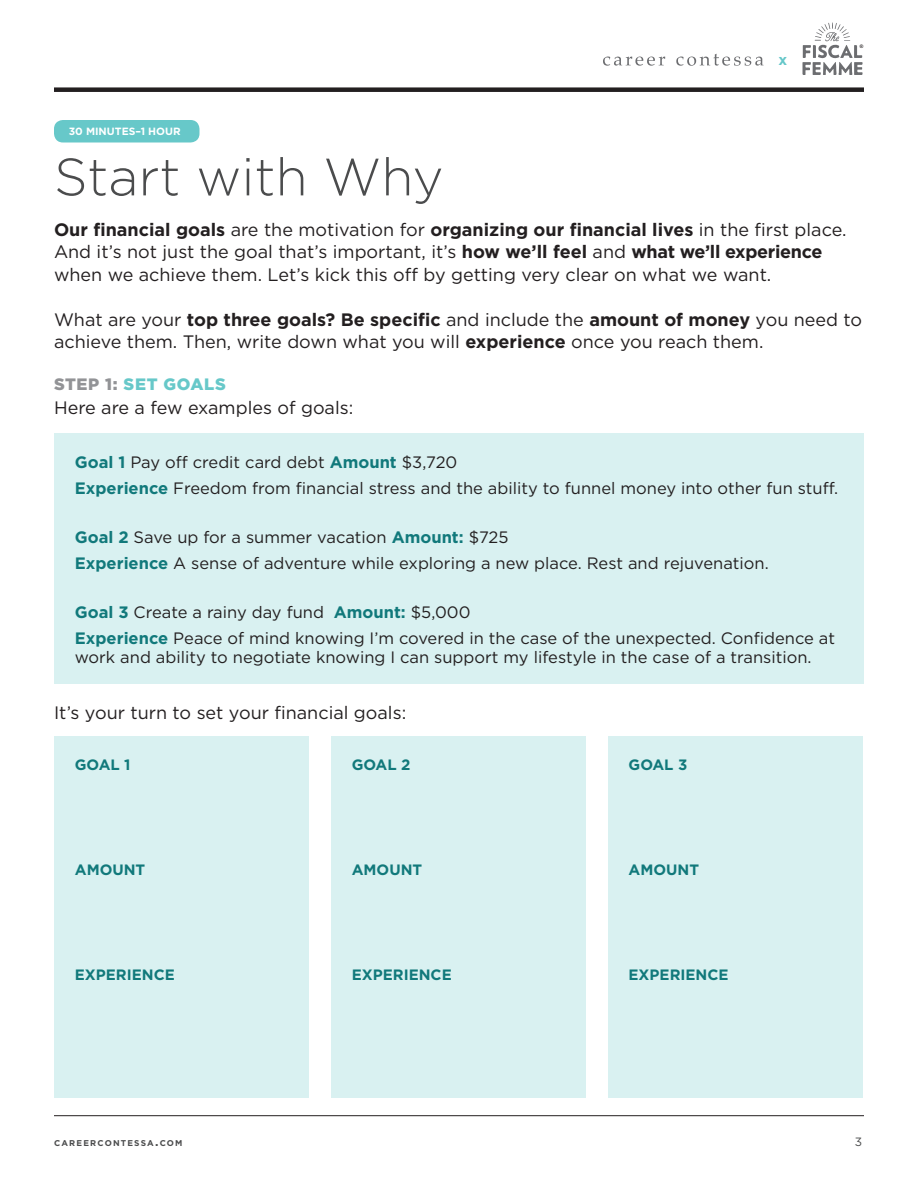
<style>
.page{position:relative;width:918px;height:1188px;background:#fff}
.page>*{position:absolute;margin:0;border:0;box-sizing:border-box;transform-origin:0 0}
.t1{font:300 52.5px "Gotham";color:#4b4c4d}
.t2{font:18px/22.5px "Gotham";color:#231f20}
.t3{font:16.5px/25.5px "Gotham";color:#231f20}
.t4{font:900 16.5px "Gotham";letter-spacing:.04em;color:#67c8c9}
.t5{font:700 15px "Gotham";color:#11797b}
.t6{font:700 15px "Gotham";color:#65c7c9}
.t7{font:12px "Gotham";color:#4b4c4d}
.t8{font:700 10.5px "Gotham";color:#fff}
.t9{font:700 8.4px "Gotham";letter-spacing:.145em;color:#4b4c4d}
.t10{font:700 4.8px "Tw Cen";color:#231f20}
.s1{font-weight:700}
.s2{color:#929396}
.s3{font-weight:700;color:#11797b}
.s4{font-size:12px}
</style>
<div class="page">
<hr style="left:54px;top:1115px;width:810px;height:1px;background:#231f20">
<div style="left:54px;top:87px;width:810px;height:5px;background:#231f20"></div>
<svg style="left:603px;top:57px;width:62px;height:9px"></svg>
<svg style="left:676px;top:54px;width:88px;height:12px"></svg>
<svg style="left:802px;top:22px;width:61px;height:53px"></svg>
<div style="left:54px;top:434px;width:810px;height:250px;background:#d9f1f1"></div>
<div style="left:54px;top:120px;width:146px;height:22px;background:#67c8c9;border-radius:9px"></div>
<div style="left:54px;top:736px;width:255px;height:362px;background:#d9f1f1"></div>
<div style="left:331px;top:736px;width:255px;height:362px;background:#d9f1f1"></div>
<div style="left:608px;top:736px;width:254px;height:362px;background:#d9f1f1"></div>
<p class="t8" style="left:69px;top:125px;width:114px">30 MINUTES–1 HOUR</p>
<p class="t6" style="left:778px;top:51px;width:10px">x</p>
<p class="t10" style="left:860px;top:44px;width:5px">®</p>
<p class="t1" style="left:54px;top:148px;width:391px">Start with Why</p>
<p class="t2" style="left:54px;top:218px;width:794px"><span class="s1">Our financial goals</span> are the motivation for <span class="s1">organizing our financial lives</span> in the first place.<br>And it’s not just the goal that’s important, it’s <span class="s1">how we’ll feel</span> and <span class="s1">what we’ll experience </span>when we achieve them. Let’s kick this off by getting very clear on what we want.</p>
<p class="t2" style="left:54px;top:308px;width:810px">What are your <span class="s1">top three goals? Be specific</span> and include the <span class="s1">amount of money</span> you need to achieve them. Then, write down what you will <span class="s1">experience</span> once you reach them.</p>
<p class="t4" style="left:54px;top:375px;width:173px"><span class="s2">STEP 1:</span> SET GOALS</p>
<p class="t2" style="left:54px;top:396px;width:301px">Here are a few examples of goals:</p>
<p class="t3" style="left:75px;top:449px;width:765px"><span class="s3">Goal 1</span> Pay off credit card debt <span class="s3">Amount</span> $3,720<br><span class="s3">Experience</span> Freedom from financial stress and the ability to funnel money into other fun stuff.</p>
<p class="t3" style="left:75px;top:524px;width:435px"><span class="s3">Goal 2</span> Save up for a summer vacation <span class="s3">Amount:</span> $725</p>
<p class="t3" style="left:75px;top:550px;width:695px"><span class="s3">Experience</span> A sense of adventure while exploring a new place. Rest and rejuvenation.</p>
<p class="t3" style="left:75px;top:599px;width:397px"><span class="s3">Goal 3</span> Create a rainy day fund <span class="s3">Amount:</span> $5,000</p>
<p class="t3" style="left:75px;top:628px;width:762px;line-height:19.5px"><span class="s3">Experience</span> Peace of mind knowing I’m covered in the case of the unexpected. Confidence at work and ability to negotiate knowing I can support my lifestyle in the case of a transition.</p>
<p class="t2" style="left:54px;top:701px;width:354px">It’s your turn to set your financial goals:</p>
<p class="t5" style="left:75px;top:756px;width:57px">GOAL 1</p>
<p class="t5" style="left:352px;top:756px;width:60px">GOAL 2</p>
<p class="t5" style="left:629px;top:756px;width:60px">GOAL 3</p>
<p class="t5" style="left:75px;top:861px;width:72px">AMOUNT</p>
<p class="t5" style="left:352px;top:861px;width:72px">AMOUNT</p>
<p class="t5" style="left:629px;top:861px;width:72px">AMOUNT</p>
<p class="t5" style="left:75px;top:966px;width:102px">EXPERIENCE</p>
<p class="t5" style="left:352px;top:966px;width:102px">EXPERIENCE</p>
<p class="t5" style="left:629px;top:966px;width:102px">EXPERIENCE</p>
<p class="t9" style="left:54px;top:1138px;width:130px">CAREERCONTESSA<span class="s4">.</span>COM</p>
<p class="t7" style="left:855px;top:1135px;width:9px">3</p>
</div>
